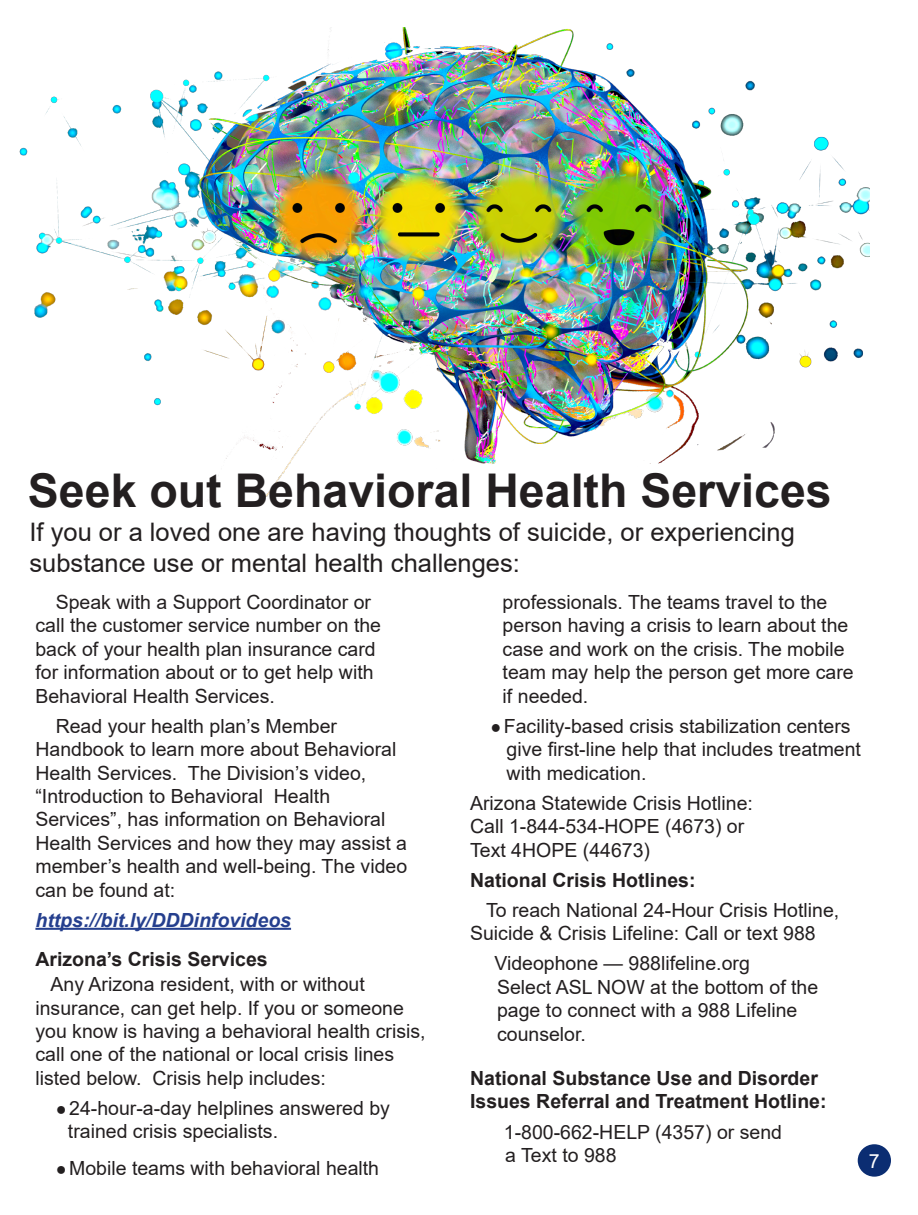
<style>
.page{position:relative;width:918px;height:1215px;background:#fff}
.page>*{position:absolute;margin:0;border:0;box-sizing:border-box;transform-origin:0 0}
.t1{font:700 46.5px "Arial";color:#231f20}
.t2{font:25.5px/30.6px "Arial";color:#231f20}
.Paragraph_Style_1{font:19.5px/23.4px "Arial";color:#231f20}
.Paragraph_Style_1-2{font:700 19.5px/23.4px "Arial";color:#231f20}
.Paragraph_Style_1-3{font:italic 700 19.5px "Arial";color:#253f8e}
.Paragraph_Style_1-4{font:19.5px "Arial";color:#fff}
.s1{font-family:"Noto Serif";font-size:18px}
</style>
<div class="page">
<img style="left:19px;top:27px;width:851px;height:470px">
<img style="left:253px;top:170px;width:413px;height:94px">
<hr style="left:35px;top:928px;width:256px;height:2px;background:#253f8e">
<div style="left:858px;top:1144px;width:33px;height:33px;background:#0b2d72;border-radius:50%"></div>
<h1 class="t1" style="left:28px;top:457px;width:805px">Seek out Behavioral Health Services</h1>
<p class="t2" style="left:29px;top:517px;width:767px">If you or a loved one are having thoughts of suicide, or experiencing substance use or mental health challenges:</p>
<p class="Paragraph_Style_1" style="left:35px;top:590px;width:347px;text-indent:20px">Speak with a Support Coordinator or call the customer service number on the back of your health plan insurance card for information about or to get help with Behavioral Health Services.</p>
<p class="Paragraph_Style_1" style="left:35px;top:714px;width:373px;text-indent:20px">Read your health plan’s Member Handbook to learn more about Behavioral Health Services. The Division’s video, “Introduction to Behavioral Health Services”, has information on Behavioral Health Services and how they may assist a member’s health and well-being. The video can be found at:</p>
<p class="Paragraph_Style_1-3" style="left:35px;top:907px;width:257px">https://bit.ly/DDDinfovideos</p>
<p class="Paragraph_Style_1-2" style="left:35px;top:948px;width:234px">Arizona’s Crisis Services</p>
<p class="Paragraph_Style_1" style="left:35px;top:973px;width:392px;text-indent:15px">Any Arizona resident, with or without insurance, can get help. If you or someone you know is having a behavioral health crisis, call one of the national or local crisis lines listed below. Crisis help includes:</p>
<p class="Paragraph_Style_1" style="left:68px;top:1096px;width:324px;text-indent:-12px"><span class="s1">●</span>24-hour-a-day helplines answered by trained crisis specialists.</p>
<p class="Paragraph_Style_1" style="left:56px;top:1157px;width:325px"><span class="s1">●</span>Mobile teams with behavioral health</p>
<p class="Paragraph_Style_1" style="left:503px;top:590px;width:353px">professionals. The teams travel to the person having a crisis to learn about the case and work on the crisis. The mobile team may help the person get more care if needed.</p>
<p class="Paragraph_Style_1" style="left:507px;top:714px;width:356px;text-indent:-16px"><span class="s1">●</span>Facility-based crisis stabilization centers give first-line help that includes treatment with medication.</p>
<p class="Paragraph_Style_1" style="left:470px;top:791px;width:284px">Arizona Statewide Crisis Hotline:<br>Call 1-844-534-HOPE (4673) or<br>Text 4HOPE (44673)</p>
<p class="Paragraph_Style_1-2" style="left:470px;top:868px;width:227px">National Crisis Hotlines:</p>
<p class="Paragraph_Style_1" style="left:470px;top:898px;width:371px;text-indent:16px">To reach National 24-Hour Crisis Hotline,<br>Suicide &amp; Crisis Lifeline: Call or text 988</p>
<p class="Paragraph_Style_1" style="left:494px;top:952px;width:325px">Videophone — 988lifeline.org<br>Select ASL NOW at the bottom of the page to connect with a 988 Lifeline counselor.</p>
<p class="Paragraph_Style_1-2" style="left:470px;top:1067px;width:358px">National Substance Use and Disorder<br>Issues Referral and Treatment Hotline:</p>
<p class="Paragraph_Style_1" style="left:504px;top:1120px;width:280px">1-800-662-HELP (4357) or send a Text to 988</p>
<p class="Paragraph_Style_1-4" style="left:869px;top:1147px;width:12px">7</p>
</div>
